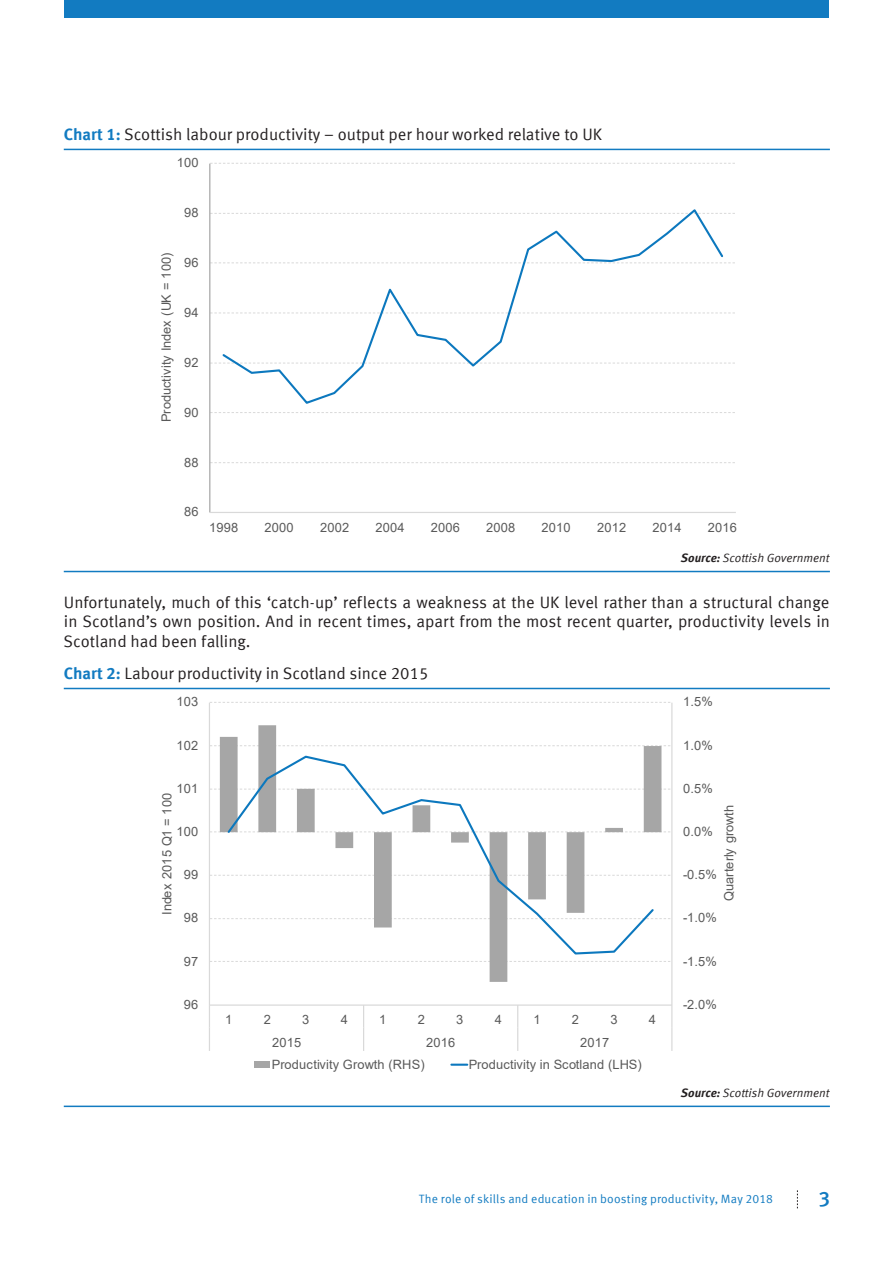
<style>
.page{position:relative;width:893px;height:1263px;background:#fff}
.page>*{position:absolute;margin:0;border:0;box-sizing:border-box;transform-origin:0 0}
.t1{font:500 21px "Meta Offc";color:#127bc1}
.t2{font:16.5px/19.8px "Meta Offc Norm";color:#231f20;text-align:justify}
.t3{font:12.9px "Arial";letter-spacing:.015em;color:#595959}
.t4{font:12px "Meta Offc Norm";letter-spacing:.015em;color:#127bc1}
.t5{font:12px "Meta Offc Norm Ita";color:#231f20}
.s1{font-family:"Meta Offc";font-weight:700;color:#127bc1}
.s2{font-family:"Meta Offc";font-weight:700;font-style:italic}
</style>
<div class="page">
<hr style="left:64px;top:149px;width:766px;height:1px;background:#127bc1">
<hr style="left:64px;top:571px;width:766px;height:1px;background:#127bc1">
<hr style="left:64px;top:688px;width:766px;height:1px;background:#127bc1">
<hr style="left:64px;top:1105px;width:766px;height:2px;background:#127bc1">
<svg style="left:210px;top:462px;width:525px;height:1px"></svg>
<svg style="left:210px;top:412px;width:525px;height:1px"></svg>
<svg style="left:210px;top:363px;width:525px;height:1px"></svg>
<svg style="left:210px;top:313px;width:525px;height:1px"></svg>
<svg style="left:210px;top:213px;width:525px;height:1px"></svg>
<svg style="left:210px;top:163px;width:525px;height:1px"></svg>
<hr style="left:209px;top:164px;width:1px;height:348px;background:#a6a6a6">
<hr style="left:210px;top:512px;width:526px;height:1px;background:#d9d9d9">
<svg style="left:221px;top:209px;width:504px;height:195px"></svg>
<svg style="left:210px;top:961px;width:461px;height:1px"></svg>
<svg style="left:210px;top:918px;width:461px;height:1px"></svg>
<svg style="left:210px;top:875px;width:461px;height:1px"></svg>
<svg style="left:210px;top:831px;width:460px;height:1px"></svg>
<svg style="left:210px;top:789px;width:460px;height:1px"></svg>
<svg style="left:210px;top:745px;width:461px;height:1px"></svg>
<svg style="left:210px;top:702px;width:461px;height:1px"></svg>
<svg style="left:220px;top:725px;width:441px;height:257px"></svg>
<hr style="left:671px;top:703px;width:1px;height:302px;background:#d9d9d9">
<hr style="left:209px;top:703px;width:1px;height:302px;background:#d9d9d9">
<hr style="left:209px;top:1004px;width:463px;height:2px;background:#d9d9d9">
<svg style="left:209px;top:1006px;width:1px;height:45px"></svg>
<svg style="left:363px;top:1006px;width:1px;height:45px"></svg>
<svg style="left:517px;top:1006px;width:1px;height:45px"></svg>
<svg style="left:671px;top:1006px;width:1px;height:45px"></svg>
<svg style="left:226px;top:754px;width:430px;height:202px"></svg>
<div style="left:255px;top:1061px;width:15px;height:7px;background:#a6a6a6"></div>
<hr style="left:451px;top:1063px;width:16px;height:3px;background:#0c78be">
<div style="left:64px;top:0;width:764px;height:18px;background:#127bc1"></div>
<svg style="left:797px;top:1190px;width:1px;height:18px"></svg>
<p class="t2" style="left:64px;top:125px;width:540px"><span class="s1">Chart 1:</span> Scottish labour productivity – output per hour worked relative to UK</p>
<p class="t3" style="left:177px;top:154px;width:23px">100</p>
<p class="t3" style="left:184px;top:204px;width:16px">98</p>
<p class="t3" style="left:157px;top:422px;width:171px;rotate:-90deg">Productivity Index (UK = 100)</p>
<p class="t3" style="left:184px;top:254px;width:16px">96</p>
<p class="t3" style="left:184px;top:303px;width:16px">94</p>
<p class="t3" style="left:184px;top:353px;width:16px">92</p>
<p class="t3" style="left:184px;top:403px;width:16px">90</p>
<p class="t3" style="left:184px;top:453px;width:16px">88</p>
<p class="t3" style="left:184px;top:503px;width:16px">86</p>
<p class="t3" style="left:209px;top:518px;width:31px">1998</p>
<p class="t3" style="left:265px;top:518px;width:31px">2000</p>
<p class="t3" style="left:320px;top:518px;width:31px">2002</p>
<p class="t3" style="left:375px;top:518px;width:31px">2004</p>
<p class="t3" style="left:431px;top:518px;width:31px">2006</p>
<p class="t3" style="left:486px;top:518px;width:31px">2008</p>
<p class="t3" style="left:542px;top:518px;width:31px">2010</p>
<p class="t3" style="left:597px;top:518px;width:31px">2012</p>
<p class="t3" style="left:652px;top:518px;width:31px">2014</p>
<p class="t3" style="left:708px;top:518px;width:31px">2016</p>
<p class="t5" style="left:681px;top:551px;width:150px"><span class="s2">Source:</span> Scottish Government</p>
<p class="t2" style="left:64px;top:592px;width:768px">Unfortunately, much of this ‘catch-up’ reflects a weakness at the UK level rather than a structural change in Scotland’s own position. And in recent times, apart from the most recent quarter, productivity levels in Scotland had been falling.</p>
<p class="t2" style="left:64px;top:664px;width:366px"><span class="s1">Chart 2:</span> Labour productivity in Scotland since 2015</p>
<p class="t3" style="left:177px;top:693px;width:23px">103</p>
<p class="t3" style="left:683px;top:693px;width:31px">1.5%</p>
<p class="t3" style="left:177px;top:736px;width:23px">102</p>
<p class="t3" style="left:683px;top:736px;width:31px">1.0%</p>
<p class="t3" style="left:177px;top:779px;width:23px">101</p>
<p class="t3" style="left:158px;top:915px;width:123px;rotate:-90deg">Index 2015 Q1 = 100</p>
<p class="t3" style="left:177px;top:822px;width:23px">100</p>
<p class="t3" style="left:184px;top:866px;width:16px">99</p>
<p class="t3" style="left:184px;top:909px;width:16px">98</p>
<p class="t3" style="left:683px;top:779px;width:31px">0.5%</p>
<p class="t3" style="left:720px;top:900px;width:97px;rotate:-90deg">Quarterly growth</p>
<p class="t3" style="left:683px;top:822px;width:31px">0.0%</p>
<p class="t3" style="left:683px;top:866px;width:36px">-0.5%</p>
<p class="t3" style="left:683px;top:909px;width:36px">-1.0%</p>
<p class="t3" style="left:184px;top:952px;width:16px">97</p>
<p class="t3" style="left:683px;top:952px;width:36px">-1.5%</p>
<p class="t3" style="left:184px;top:995px;width:16px">96</p>
<p class="t3" style="left:683px;top:995px;width:36px">-2.0%</p>
<p class="t3" style="left:225px;top:1011px;width:9px">1</p>
<p class="t3" style="left:264px;top:1011px;width:9px">2</p>
<p class="t3" style="left:302px;top:1011px;width:9px">3</p>
<p class="t3" style="left:341px;top:1011px;width:9px">4</p>
<p class="t3" style="left:379px;top:1011px;width:9px">1</p>
<p class="t3" style="left:418px;top:1011px;width:9px">2</p>
<p class="t3" style="left:456px;top:1011px;width:9px">3</p>
<p class="t3" style="left:495px;top:1011px;width:9px">4</p>
<p class="t3" style="left:533px;top:1011px;width:9px">1</p>
<p class="t3" style="left:572px;top:1011px;width:9px">2</p>
<p class="t3" style="left:610px;top:1011px;width:9px">3</p>
<p class="t3" style="left:649px;top:1011px;width:9px">4</p>
<p class="t3" style="left:272px;top:1034px;width:31px">2015</p>
<p class="t3" style="left:426px;top:1034px;width:31px">2016</p>
<p class="t3" style="left:580px;top:1034px;width:31px">2017</p>
<p class="t3" style="left:272px;top:1055px;width:154px">Productivity Growth (RHS)</p>
<p class="t3" style="left:469px;top:1055px;width:175px">Productivity in Scotland (LHS)</p>
<p class="t5" style="left:681px;top:1086px;width:150px"><span class="s2">Source:</span> Scottish Government</p>
<p class="t4" style="left:419px;top:1192px;width:356px">The role of skills and education in boosting productivity, May 2018</p>
<p class="t1" style="left:819px;top:1187px;width:13px">3</p>
</div>
